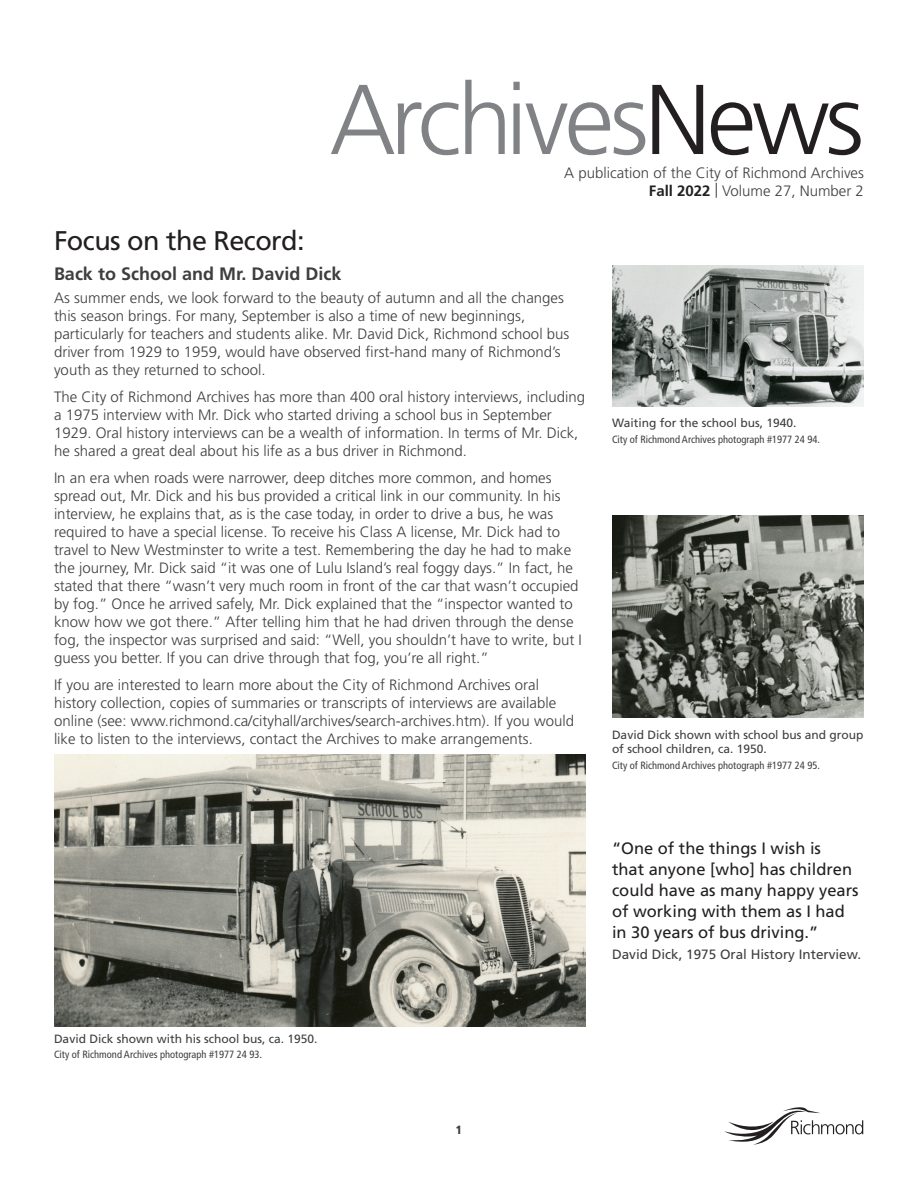
<style>
.page{position:relative;width:918px;height:1188px;background:#fff}
.page>*{position:absolute;margin:0;border:0;box-sizing:border-box;transform-origin:0 0}
.t1{font:300 99px "Frutiger LT Std";letter-spacing:-.04em;color:#808285}
.Heading{font:27px "Frutiger LT Std";letter-spacing:-.02em;color:#231f20}
.Subhead{font:700 18px "Frutiger LT Std";color:#3e3e3f}
.Sidebar_Heading{font:16.5px/21px "Frutiger LT Std";color:#231f20}
.Body_Copy{font:300 15px/18px "Frutiger LT Std";color:#3e3e3f}
.Body_Copy__First_Par{font:300 15px/18px "Frutiger LT Std";color:#3e3e3f}
.Sidebar_Body__First{font:13.5px "Frutiger LT Std";color:#3e3e3f}
.t2{font:12px/14.4px "Frutiger LT Std";color:#3e3e3f}
.t3{font:900 condensed 12px "Frutiger LT Std";color:#3e3e3f}
.Credit{font:condensed 10.5px "Frutiger LT Std";color:#3e3e3f}
.s1{color:#231f20}
.s2{font-weight:700;color:#231f20}
</style>
<div class="page">
<svg style="left:724px;top:1107px;width:139px;height:38px"></svg>
<img style="left:54px;top:754px;width:531px;height:273px">
<img style="left:612px;top:516px;width:252px;height:202px">
<img style="left:612px;top:266px;width:252px;height:140px">
<h1 class="t1" style="left:330px;top:64px;width:536px">Archives<span class="s1">News</span></h1>
<p class="Body_Copy" style="left:564px;top:164px;width:301px;text-align:right">A publication of the City of Richmond Archives<br><span class="s2">Fall 2022</span> | Volume 27, Number 2</p>
<p class="Heading" style="left:54px;top:225px;width:252px">Focus on the Record:</p>
<p class="Subhead" style="left:54px;top:264px;width:289px">Back to School and Mr. David Dick</p>
<p class="Body_Copy__First_Par" style="left:54px;top:289px;width:517px">As summer ends, we look forward to the beauty of autumn and all the changes this season brings. For many, September is also a time of new beginnings, particularly for teachers and students alike. Mr. David Dick, Richmond school bus driver from 1929 to 1959, would have observed first-hand many of Richmond’s youth as they returned to school.</p>
<p class="Body_Copy" style="left:54px;top:388px;width:533px">The City of Richmond Archives has more than 400 oral history interviews, including a 1975 interview with Mr. Dick who started driving a school bus in September 1929. Oral history interviews can be a wealth of information. In terms of Mr. Dick, he shared a great deal about his life as a bus driver in Richmond.</p>
<p class="Body_Copy" style="left:54px;top:469px;width:529px">In an era when roads were narrower, deep ditches more common, and homes spread out, Mr. Dick and his bus provided a critical link in our community. In his interview, he explains that, as is the case today, in order to drive a bus, he was required to have a special license. To receive his Class A license, Mr. Dick had to travel to New Westminster to write a test. Remembering the day he had to make the journey, Mr. Dick said “it was one of Lulu Island’s real foggy days.” In fact, he stated that there “wasn’t very much room in front of the car that wasn’t occupied by fog.” Once he arrived safely, Mr. Dick explained that the “inspector wanted to know how we got there.” After telling him that he had driven through the dense fog, the inspector was surprised and said: “Well, you shouldn’t have to write, but I guess you better. If you can drive through that fog, you’re all right.”</p>
<p class="Body_Copy" style="left:54px;top:676px;width:522px">If you are interested to learn more about the City of Richmond Archives oral history collection, copies of summaries or transcripts of interviews are available online (see: www.richmond.ca/cityhall/archives/search-archives.htm). If you would like to listen to the interviews, contact the Archives to make arrangements.</p>
<p class="t2" style="left:612px;top:416px;width:186px">Waiting for the school bus, 1940.</p>
<p class="Credit" style="left:612px;top:433px;width:210px">City of Richmond Archives photograph #1977 24 94.</p>
<p class="t2" style="left:612px;top:727px;width:253px">David Dick shown with school bus and group of school children, ca. 1950.</p>
<p class="Credit" style="left:612px;top:759px;width:210px">City of Richmond Archives photograph #1977 24 95.</p>
<p class="Sidebar_Heading" style="left:612px;top:838px;width:248px">“One of the things I wish is<br>that anyone [who] has children could have as many happy years of working with them as I had in 30 years of bus driving.”</p>
<p class="Sidebar_Body__First" style="left:612px;top:946px;width:251px">David Dick, 1975 Oral History Interview.</p>
<p class="t2" style="left:54px;top:1032px;width:265px">David Dick shown with his school bus, ca. 1950.</p>
<p class="Credit" style="left:54px;top:1049px;width:210px">City of Richmond Archives photograph #1977 24 93.</p>
<p class="t3" style="left:456px;top:1123px;width:8px">1</p>
</div>
